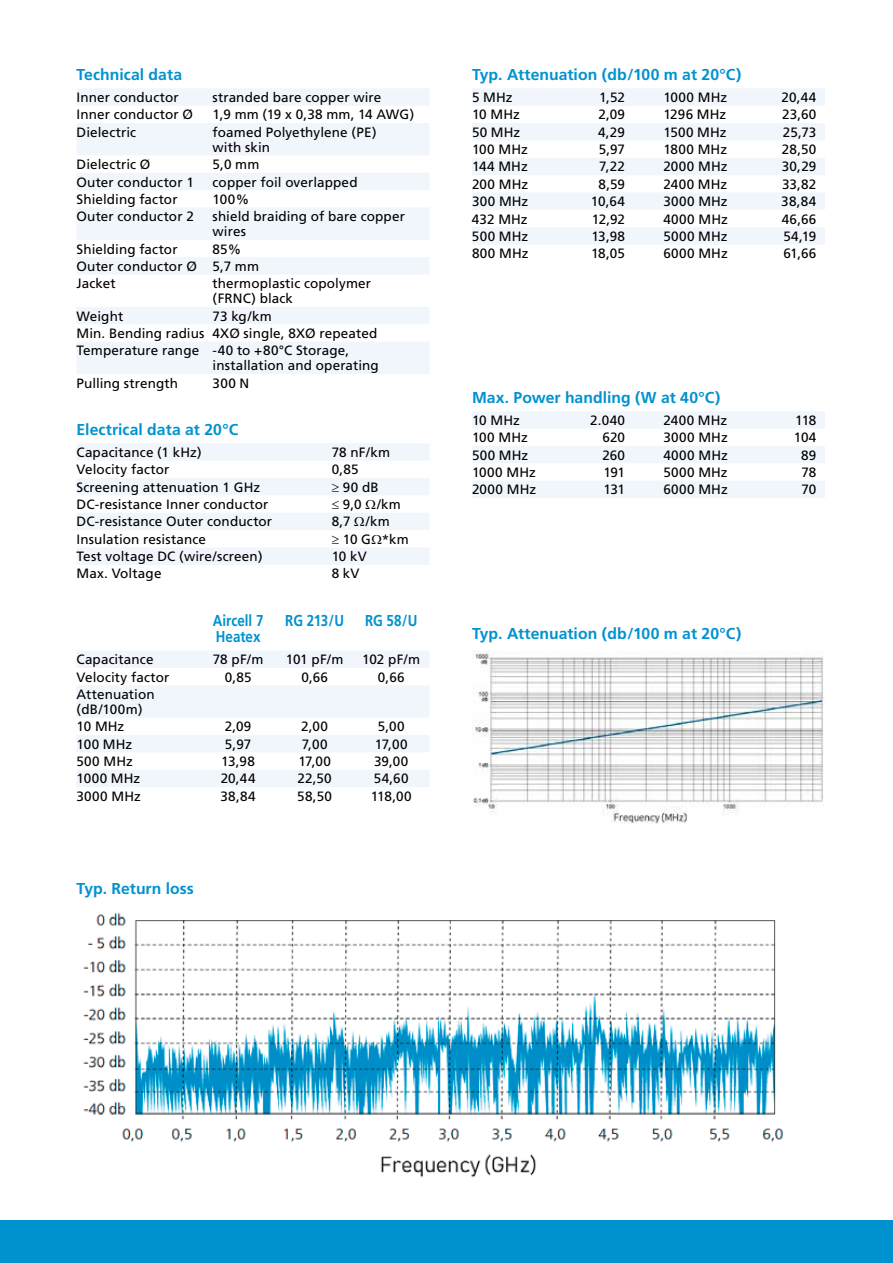
<style>
.page{position:relative;width:893px;height:1263px;background:#fff}
.page>*{position:absolute;margin:0;border:0;box-sizing:border-box;transform-origin:0 0}
.t1{font:700 15.75px "Frutiger";color:#0092cf}
.t2{font:700 15.75px/16.5px "Frutiger";color:#0092cf;scale:.85 1}
.t3{font:13.5px/15px "Frutiger";letter-spacing:.01em;color:#000}
</style>
<div class="page">
<div style="left:0;top:1220px;width:893px;height:43px;background:#0092cf"></div>
<svg style="left:77px;top:89px;width:352px;height:285px;fill:#f0f6fc"></svg>
<svg style="left:77px;top:651px;width:352px;height:136px;fill:#f0f6fc"></svg>
<svg style="left:472px;top:89px;width:353px;height:155px;fill:#f0f6fc"></svg>
<svg style="left:472px;top:411px;width:353px;height:87px"></svg>
<img style="left:472px;top:651px;width:353px;height:173px">
<img style="left:83px;top:912px;width:700px;height:266px">
<svg style="left:77px;top:443px;width:352px;height:122px"></svg>
<p class="t1" style="left:77px;top:65px;width:107px">Technical data</p>
<p class="t3" style="left:77px;top:90px;width:104px">Inner conductor</p>
<p class="t3" style="left:213px;top:90px;width:170px">stranded bare copper wire</p>
<p class="t3" style="left:77px;top:107px;width:118px">Inner conductor Ø</p>
<p class="t3" style="left:213px;top:107px;width:203px">1,9 mm (19 x 0,38 mm, 14 AWG)</p>
<p class="t3" style="left:77px;top:125px;width:61px">Dielectric</p>
<p class="t3" style="left:213px;top:125px;width:165px">foamed Polyethylene (PE) with skin</p>
<p class="t3" style="left:77px;top:157px;width:75px">Dielectric Ø</p>
<p class="t3" style="left:213px;top:157px;width:48px">5,0 mm</p>
<p class="t3" style="left:77px;top:174px;width:119px">Outer conductor 1</p>
<p class="t3" style="left:213px;top:174px;width:146px">copper foil overlapped</p>
<p class="t3" style="left:77px;top:192px;width:103px">Shielding factor</p>
<p class="t3" style="left:213px;top:192px;width:38px">100%</p>
<p class="t3" style="left:77px;top:209px;width:119px">Outer conductor 2</p>
<p class="t3" style="left:213px;top:209px;width:194px">shield braiding of bare copper wires</p>
<p class="t3" style="left:77px;top:241px;width:103px">Shielding factor</p>
<p class="t3" style="left:77px;top:240px;width:184px;line-height:17.4px;text-indent:136px">85%<br>Outer conductor Ø 5,7 mm<br>Jacket</p>
<p class="t3" style="left:213px;top:276px;width:160px">thermoplastic copolymer (FRNC) black</p>
<p class="t3" style="left:77px;top:308px;width:48px">Weight</p>
<p class="t3" style="left:77px;top:307px;width:302px;line-height:17.4px;text-indent:136px">73 kg/km<br>Min. Bending radius 4XØ single, 8XØ repeated<br>Temperature range -40 to +80°C Storage,</p>
<p class="t3" style="left:213px;top:358px;width:168px">installation and operating</p>
<p class="t3" style="left:77px;top:375px;width:103px">Pulling strength</p>
<p class="t3" style="left:213px;top:375px;width:38px">300 N</p>
<p class="t1" style="left:77px;top:420px;width:163px">Electrical data at 20°C</p>
<p class="t3" style="left:77px;top:445px;width:126px">Capacitance (1 kHz)</p>
<p class="t3" style="left:332px;top:445px;width:60px">78 nF/km</p>
<p class="t3" style="left:77px;top:462px;width:94px">Velocity factor</p>
<p class="t3" style="left:332px;top:462px;width:28px">0,85</p>
<p class="t3" style="left:77px;top:480px;width:185px">Screening attenuation 1 GHz</p>
<p class="t3" style="left:332px;top:480px;width:49px">≥ 90 dB</p>
<p class="t3" style="left:77px;top:497px;width:193px">DC-resistance Inner conductor</p>
<p class="t3" style="left:332px;top:497px;width:71px">≤ 9,0 /km</p>
<p class="t3" style="left:77px;top:514px;width:197px">DC-resistance Outer conductor</p>
<p class="t3" style="left:332px;top:514px;width:60px">8,7 /km</p>
<p class="t3" style="left:77px;top:532px;width:131px">Insulation resistance</p>
<p class="t3" style="left:332px;top:532px;width:79px">≥ 10 G *km</p>
<p class="t3" style="left:77px;top:549px;width:188px">Test voltage DC (wire/screen)</p>
<p class="t3" style="left:332px;top:549px;width:37px">10 kV</p>
<p class="t3" style="left:77px;top:566px;width:86px">Max. Voltage</p>
<p class="t3" style="left:332px;top:566px;width:29px">8 kV</p>
<p class="t2" style="left:213px;top:612px;width:61px">Aircell 7<br>Heatex</p>
<p class="t2" style="left:285px;top:612px;width:71px">RG 213/U</p>
<p class="t2" style="left:365px;top:612px;width:63px">RG 58/U</p>
<p class="t3" style="left:77px;top:652px;width:78px">Capacitance</p>
<p class="t3" style="left:213px;top:652px;width:52px">78 pF/m</p>
<p class="t3" style="left:286px;top:652px;width:59px">101 pF/m</p>
<p class="t3" style="left:362px;top:652px;width:60px">102 pF/m</p>
<p class="t3" style="left:77px;top:669px;width:94px">Velocity factor</p>
<p class="t3" style="left:225px;top:669px;width:28px">0,85</p>
<p class="t3" style="left:301px;top:669px;width:28px">0,66</p>
<p class="t3" style="left:378px;top:669px;width:28px">0,66</p>
<p class="t3" style="left:77px;top:687px;width:80px">Attenuation (dB/100m)</p>
<p class="t3" style="left:77px;top:719px;width:49px">10 MHz</p>
<p class="t3" style="left:225px;top:719px;width:28px">2,09</p>
<p class="t3" style="left:301px;top:719px;width:28px">2,00</p>
<p class="t3" style="left:378px;top:719px;width:28px">5,00</p>
<p class="t3" style="left:77px;top:737px;width:57px">100 MHz</p>
<p class="t3" style="left:225px;top:737px;width:28px">5,97</p>
<p class="t3" style="left:302px;top:737px;width:27px">7,00</p>
<p class="t3" style="left:375px;top:737px;width:34px">17,00</p>
<p class="t3" style="left:77px;top:754px;width:58px">500 MHz</p>
<p class="t3" style="left:221px;top:754px;width:35px">13,98</p>
<p class="t3" style="left:298px;top:754px;width:34px">17,00</p>
<p class="t3" style="left:374px;top:754px;width:36px">39,00</p>
<p class="t3" style="left:77px;top:771px;width:65px">1000 MHz</p>
<p class="t3" style="left:221px;top:771px;width:36px">20,44</p>
<p class="t3" style="left:298px;top:771px;width:36px">22,50</p>
<p class="t3" style="left:374px;top:771px;width:36px">54,60</p>
<p class="t3" style="left:77px;top:789px;width:66px">3000 MHz</p>
<p class="t3" style="left:220px;top:789px;width:37px">38,84</p>
<p class="t3" style="left:297px;top:789px;width:36px">58,50</p>
<p class="t3" style="left:371px;top:789px;width:42px">118,00</p>
<p class="t1" style="left:77px;top:879px;width:119px">Typ. Return loss</p>
<p class="t1" style="left:472px;top:65px;width:271px">Typ. Attenuation (db/100 m at 20°C)</p>
<p class="t3" style="left:472px;top:90px;width:42px">5 MHz</p>
<p class="t3" style="left:599px;top:90px;width:27px">1,52</p>
<p class="t3" style="left:663px;top:90px;width:65px">1000 MHz</p>
<p class="t3" style="left:782px;top:90px;width:36px">20,44</p>
<p class="t3" style="left:472px;top:107px;width:49px">10 MHz</p>
<p class="t3" style="left:598px;top:107px;width:28px">2,09</p>
<p class="t3" style="left:663px;top:107px;width:64px">1296 MHz</p>
<p class="t3" style="left:782px;top:107px;width:36px">23,60</p>
<p class="t3" style="left:472px;top:125px;width:50px">50 MHz</p>
<p class="t3" style="left:598px;top:125px;width:29px">4,29</p>
<p class="t3" style="left:663px;top:125px;width:65px">1500 MHz</p>
<p class="t3" style="left:783px;top:125px;width:35px">25,73</p>
<p class="t3" style="left:472px;top:142px;width:57px">100 MHz</p>
<p class="t3" style="left:599px;top:142px;width:28px">5,97</p>
<p class="t3" style="left:663px;top:142px;width:65px">1800 MHz</p>
<p class="t3" style="left:782px;top:142px;width:36px">28,50</p>
<p class="t3" style="left:472px;top:159px;width:57px">144 MHz</p>
<p class="t3" style="left:599px;top:159px;width:27px">7,22</p>
<p class="t3" style="left:663px;top:159px;width:66px">2000 MHz</p>
<p class="t3" style="left:782px;top:159px;width:36px">30,29</p>
<p class="t3" style="left:472px;top:177px;width:58px">200 MHz</p>
<p class="t3" style="left:598px;top:177px;width:28px">8,59</p>
<p class="t3" style="left:663px;top:177px;width:65px">2400 MHz</p>
<p class="t3" style="left:782px;top:177px;width:36px">33,82</p>
<p class="t3" style="left:472px;top:194px;width:58px">300 MHz</p>
<p class="t3" style="left:591px;top:194px;width:36px">10,64</p>
<p class="t3" style="left:663px;top:194px;width:66px">3000 MHz</p>
<p class="t3" style="left:781px;top:194px;width:37px">38,84</p>
<p class="t3" style="left:472px;top:211px;width:57px">432 MHz</p>
<p class="t3" style="left:592px;top:211px;width:35px">12,92</p>
<p class="t3" style="left:663px;top:211px;width:66px">4000 MHz</p>
<p class="t3" style="left:782px;top:211px;width:36px">46,66</p>
<p class="t3" style="left:472px;top:229px;width:58px">500 MHz</p>
<p class="t3" style="left:591px;top:229px;width:35px">13,98</p>
<p class="t3" style="left:663px;top:229px;width:66px">5000 MHz</p>
<p class="t3" style="left:783px;top:229px;width:35px">54,19</p>
<p class="t3" style="left:472px;top:246px;width:58px">800 MHz</p>
<p class="t3" style="left:591px;top:246px;width:36px">18,05</p>
<p class="t3" style="left:663px;top:246px;width:66px">6000 MHz</p>
<p class="t3" style="left:783px;top:246px;width:35px">61,66</p>
<p class="t1" style="left:472px;top:388px;width:250px">Max. Power handling (W at 40°C)</p>
<p class="t3" style="left:472px;top:413px;width:49px">10 MHz</p>
<p class="t3" style="left:590px;top:413px;width:36px">2.040</p>
<p class="t3" style="left:663px;top:413px;width:65px">2400 MHz</p>
<p class="t3" style="left:795px;top:413px;width:23px">118</p>
<p class="t3" style="left:472px;top:430px;width:57px">100 MHz</p>
<p class="t3" style="left:602px;top:430px;width:24px">620</p>
<p class="t3" style="left:663px;top:430px;width:66px">3000 MHz</p>
<p class="t3" style="left:794px;top:430px;width:24px">104</p>
<p class="t3" style="left:472px;top:447px;width:58px">500 MHz</p>
<p class="t3" style="left:602px;top:447px;width:24px">260</p>
<p class="t3" style="left:663px;top:447px;width:66px">4000 MHz</p>
<p class="t3" style="left:801px;top:447px;width:17px">89</p>
<p class="t3" style="left:472px;top:465px;width:65px">1000 MHz</p>
<p class="t3" style="left:603px;top:465px;width:23px">191</p>
<p class="t3" style="left:663px;top:465px;width:66px">5000 MHz</p>
<p class="t3" style="left:801px;top:465px;width:17px">78</p>
<p class="t3" style="left:472px;top:482px;width:66px">2000 MHz</p>
<p class="t3" style="left:604px;top:482px;width:23px">131</p>
<p class="t3" style="left:663px;top:482px;width:66px">6000 MHz</p>
<p class="t3" style="left:802px;top:482px;width:16px">70</p>
<p class="t1" style="left:472px;top:624px;width:271px">Typ. Attenuation (db/100 m at 20°C)</p>
</div>
